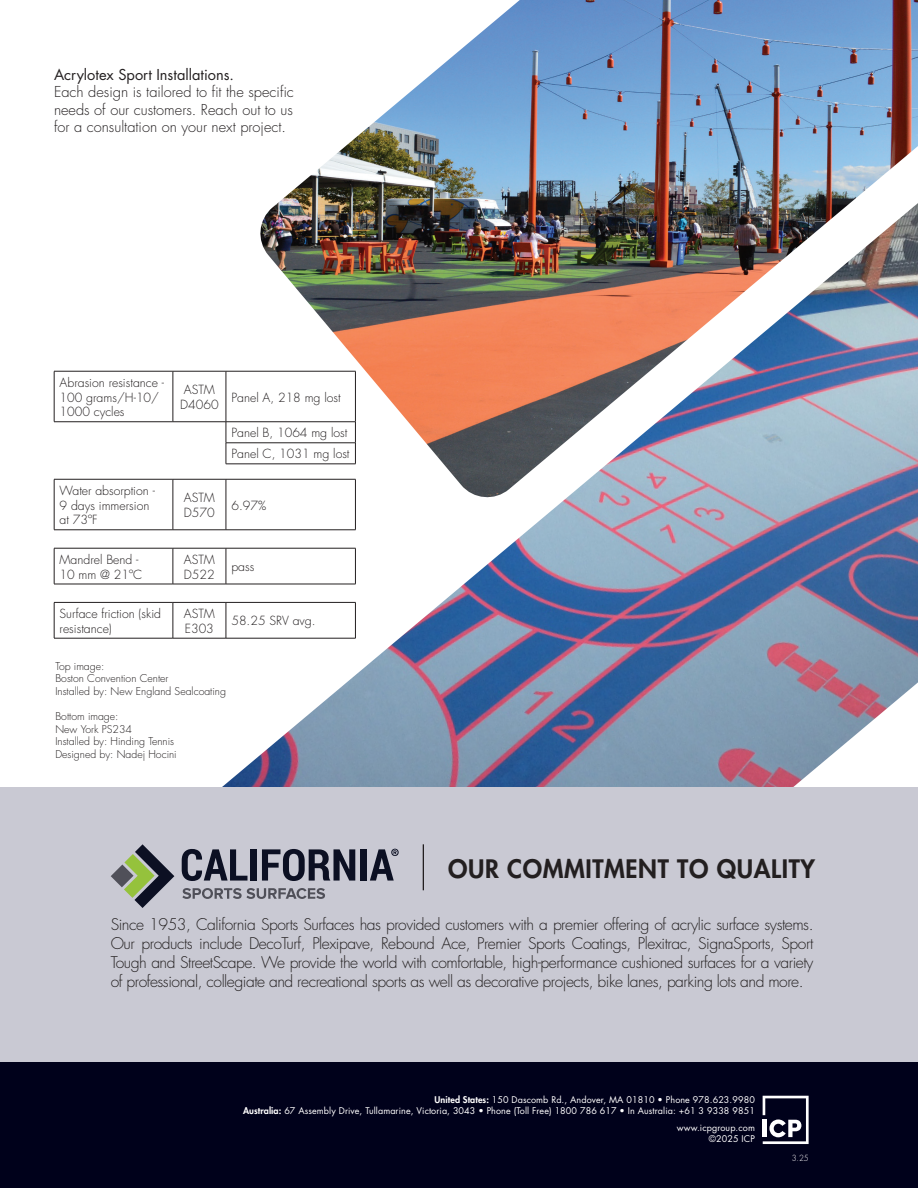
<style>
.page{position:relative;width:918px;height:1188px;background:#fff}
.page>*{position:absolute;margin:0;border:0;box-sizing:border-box;transform-origin:0 0}
.HEADER1{font:800 24.75px "Futura Std";letter-spacing:.025em;color:#231f20}
.Body_Copy{font:300 15.6px/18.8px "Futura Std";letter-spacing:-.03em;color:#231f20;text-align:justify}
.t1{font:300 14.7px/17.5px "Futura Std";color:#231f20}
.t2{font:300 12.3px/14.7px "Futura Std";color:#231f20}
.t3{font:300 10.5px/12.6px "Futura Std";color:#231f20}
.t4{font:9px "Futura Std";letter-spacing:.01em;color:#fff}
.t5{font:300 8.25px "Futura Std";color:#fff;scale:.95 1}
.s1{font-weight:400}
.s2{font-weight:800}
</style>
<div class="page">
<svg style="left:278px;top:0;width:640px;height:203px"></svg>
<img style="left:133px;top:203px;width:785px;height:584px">
<div style="left:0;top:787px;width:918px;height:285px;background:#c9c9d3"></div>
<div style="left:0;top:1063px;width:918px;height:125px;background:#00011b"></div>
<svg style="left:182px;top:849px;width:65px;height:32px"></svg>
<div style="left:251px;top:849px;width:6px;height:32px;background:#0c1023"></div>
<svg style="left:262px;top:849px;width:93px;height:32px"></svg>
<div style="left:360px;top:849px;width:6px;height:32px;background:#0c1023"></div>
<svg style="left:370px;top:849px;width:29px;height:32px"></svg>
<svg style="left:111px;top:844px;width:63px;height:64px"></svg>
<svg style="left:182px;top:888px;width:143px;height:11px"></svg>
<hr style="left:423px;top:844px;width:1px;height:46px;background:#231f20">
<div style="left:762px;top:1120px;width:5px;height:17px;background:#fff"></div>
<svg style="left:763px;top:1096px;width:46px;height:48px"></svg>
<hr style="left:54px;top:371px;width:119px;height:1px;background:#231f20">
<hr style="left:54px;top:371px;width:1px;height:51px;background:#231f20">
<hr style="left:173px;top:371px;width:53px;height:1px;background:#231f20">
<hr style="left:173px;top:371px;width:1px;height:51px;background:#231f20">
<hr style="left:226px;top:371px;width:130px;height:1px;background:#231f20">
<hr style="left:226px;top:371px;width:1px;height:51px;background:#231f20">
<hr style="left:355px;top:371px;width:1px;height:51px;background:#231f20">
<hr style="left:54px;top:421px;width:119px;height:1px;background:#231f20">
<hr style="left:173px;top:421px;width:53px;height:1px;background:#231f20">
<hr style="left:226px;top:421px;width:130px;height:1px;background:#231f20">
<hr style="left:226px;top:443px;width:130px;height:1px;background:#231f20">
<svg style="left:226px;top:422px;width:1px;height:42px"></svg>
<svg style="left:355px;top:422px;width:1px;height:42px"></svg>
<hr style="left:226px;top:464px;width:130px;height:1px;background:#231f20">
<hr style="left:226px;top:479px;width:130px;height:1px;background:#231f20">
<hr style="left:355px;top:479px;width:1px;height:51px;background:#231f20">
<hr style="left:226px;top:530px;width:130px;height:1px;background:#231f20">
<hr style="left:226px;top:548px;width:130px;height:1px;background:#231f20">
<hr style="left:355px;top:548px;width:1px;height:36px;background:#231f20">
<hr style="left:226px;top:584px;width:130px;height:1px;background:#231f20">
<hr style="left:54px;top:602px;width:119px;height:1px;background:#231f20">
<hr style="left:173px;top:602px;width:53px;height:1px;background:#231f20">
<hr style="left:226px;top:602px;width:130px;height:1px;background:#231f20">
<hr style="left:54px;top:603px;width:1px;height:35px;background:#231f20">
<hr style="left:173px;top:603px;width:1px;height:35px;background:#231f20">
<hr style="left:226px;top:603px;width:1px;height:35px;background:#231f20">
<hr style="left:355px;top:603px;width:1px;height:35px;background:#231f20">
<hr style="left:54px;top:638px;width:119px;height:1px;background:#231f20">
<hr style="left:173px;top:638px;width:53px;height:1px;background:#231f20">
<hr style="left:226px;top:638px;width:130px;height:1px;background:#231f20">
<hr style="left:54px;top:479px;width:119px;height:1px;background:#231f20">
<hr style="left:54px;top:479px;width:1px;height:51px;background:#231f20">
<hr style="left:173px;top:479px;width:53px;height:1px;background:#231f20">
<hr style="left:173px;top:479px;width:1px;height:51px;background:#231f20">
<hr style="left:226px;top:479px;width:1px;height:51px;background:#231f20">
<hr style="left:54px;top:530px;width:119px;height:1px;background:#231f20">
<hr style="left:173px;top:530px;width:53px;height:1px;background:#231f20">
<hr style="left:54px;top:548px;width:119px;height:1px;background:#231f20">
<hr style="left:54px;top:548px;width:1px;height:36px;background:#231f20">
<hr style="left:173px;top:548px;width:53px;height:1px;background:#231f20">
<hr style="left:173px;top:548px;width:1px;height:36px;background:#231f20">
<hr style="left:226px;top:548px;width:1px;height:36px;background:#231f20">
<hr style="left:54px;top:584px;width:119px;height:1px;background:#231f20">
<hr style="left:173px;top:584px;width:53px;height:1px;background:#231f20">
<p class="t1" style="left:54px;top:66px;width:241px"><span class="s1">Acrylotex Sport Installations.<br></span>Each design is tailored to fit the specific needs of our customers. Reach out to us for a consultation on your next project.</p>
<p class="t2" style="left:60px;top:375px;width:106px">Abrasion resistance -<br>100 grams/H-10/<br>1000 cycles</p>
<p class="t2" style="left:180px;top:383px;width:40px">ASTM<br>D4060</p>
<p class="t2" style="left:231px;top:390px;width:111px">Panel A, 218 mg lost</p>
<p class="t2" style="left:231px;top:426px;width:118px">Panel B, 1064 mg lost</p>
<p class="t2" style="left:231px;top:447px;width:120px">Panel C, 1031 mg lost</p>
<p class="t2" style="left:60px;top:483px;width:97px">Water absorption -<br>9 days immersion at 73ºF</p>
<p class="t2" style="left:184px;top:491px;width:33px">ASTM<br>D570</p>
<p class="t2" style="left:231px;top:498px;width:36px">6.97%</p>
<p class="t2" style="left:60px;top:552px;width:84px">Mandrel Bend -<br>10 mm @ 21ºC</p>
<p class="t2" style="left:184px;top:552px;width:33px">ASTM<br>D522</p>
<p class="t2" style="left:231px;top:560px;width:24px">pass</p>
<p class="t2" style="left:60px;top:607px;width:103px">Surface friction (skid resistance)</p>
<p class="t2" style="left:184px;top:607px;width:33px">ASTM<br>E303</p>
<p class="t2" style="left:231px;top:614px;width:86px">58.25 SRV avg.</p>
<p class="t3" style="left:55px;top:660px;width:51px">Top image:</p>
<p class="t3" style="left:55px;top:673px;width:172px">Boston Convention Center<br>Installed by: New England Sealcoating</p>
<p class="t3" style="left:55px;top:710px;width:120px">Bottom image:<br>New York PS234<br>Installed by: Hinding Tennis</p>
<p class="t3" style="left:55px;top:748px;width:123px">Designed by: Nadej Hocini</p>
<p class="HEADER1" style="left:448px;top:853px;width:369px">OUR COMMITMENT TO QUALITY</p>
<p class="Body_Copy" style="left:111px;top:916px;width:704px">Since 1953, California Sports Surfaces has provided customers with a premier offering of acrylic surface systems.<br>Our products include DecoTurf, Plexipave, Rebound Ace, Premier Sports Coatings, Plexitrac, SignaSports, Sport Tough and StreetScape. We provide the world with comfortable, high-performance cushioned surfaces for a variety of professional, collegiate and recreational sports as well as decorative projects, bike lanes, parking lots and more.</p>
<p class="t4" style="left:435px;top:1094px;width:322px"><span class="s2">United States:</span> 150 Dascomb Rd., Andover, MA 01810 • Phone 978.623.9980</p>
<p class="t4" style="left:243px;top:1105px;width:513px"><span class="s2">Australia:</span> 67 Assembly Drive, Tullamarine, Victoria, 3043 • Phone (Toll Free) 1800 786 617 • In Australia: +61 3 9338 9851</p>
<p class="t4" style="left:677px;top:1122px;width:80px">www.icpgroup.com</p>
<p class="t4" style="left:709px;top:1133px;width:47px">©2025 ICP</p>
<p class="t5" style="left:792px;top:1153px;width:19px">3.25</p>
</div>
